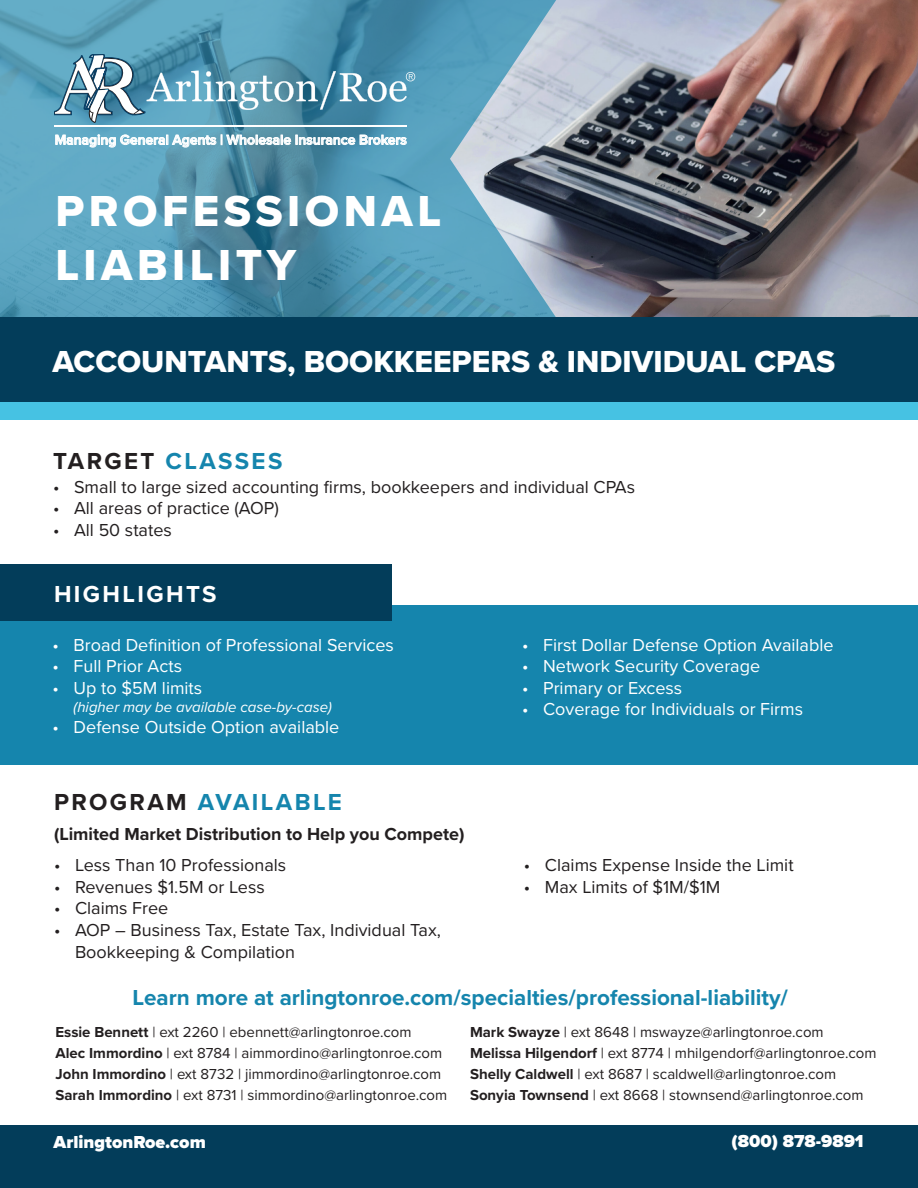
<style>
.page{position:relative;width:918px;height:1188px;background:#fff}
.page>*{position:absolute;margin:0;border:0;box-sizing:border-box;transform-origin:0 0}
.t1{font:45px/54px "Proxima Nova Extrabld";letter-spacing:.1em;color:#fff}
.t2{font:31.5px "Proxima Nova Extrabld";color:#fff}
.t3{font:700 24px "Proxima Nova";letter-spacing:.1em;color:#1585ad}
.t4{font:700 24px "Proxima Nova";letter-spacing:.1em;color:#fff}
.t5{font:700 22.5px "Proxima Nova";color:#1585ad}
.t6{font:18px/21.6px "Proxima Nova";color:#231f20}
.t7{font:18px "Proxima Nova";color:#fff}
.t8{font:700 18px "Proxima Nova";color:#231f20}
.t9{font:900 18px "Proxima Nova";color:#fff}
.t10{font:15px "Proxima Nova";color:#231f20}
.t11{font:italic 15px "Proxima Nova";color:#fff}
.t12{font:600 13.95px "Proxima Nova";color:#fff}
.s1{color:#231f20}
.s2{font-weight:700}
</style>
<div class="page">
<img style="left:556px;top:0;width:362px;height:318px">
<svg style="left:0;top:0;width:556px;height:318px;background:#5d9db6"></svg>
<svg style="left:54px;top:54px;width:361px;height:69px;background:#659eb5"></svg>
<hr style="left:54px;top:125px;width:353px;height:2px;background:#fff">
<div style="left:0;top:605px;width:918px;height:160px;background:#1585ad"></div>
<div style="left:0;top:564px;width:391px;height:57px;background:#033d5a"></div>
<div style="left:0;top:1126px;width:918px;height:62px;background:#033d5a"></div>
<div style="left:0;top:318px;width:918px;height:84px;background:#033d5a"></div>
<div style="left:0;top:402px;width:918px;height:18px;background:#46c2e3"></div>
<p class="t12" style="left:55px;top:129px;width:354px">Managing General Agents | Wholesale Insurance Brokers</p>
<p class="t1" style="left:55px;top:184px;width:387px">PROFESSIONAL<br>LIABILITY</p>
<p class="t2" style="left:53px;top:338px;width:784px">ACCOUNTANTS, BOOKKEEPERS &amp; INDIVIDUAL CPAS</p>
<p class="t3" style="left:53px;top:443px;width:231px"><span class="s1">TARGET</span> CLASSES</p>
<p class="t6" style="left:53px;top:475px;width:584px">• Small to large sized accounting firms, bookkeepers and individual CPAs</p>
<p class="t6" style="left:53px;top:497px;width:227px">• All areas of practice (AOP)</p>
<p class="t6" style="left:53px;top:518px;width:120px">• All 50 states</p>
<p class="t4" style="left:54px;top:576px;width:164px">HIGHLIGHTS</p>
<p class="t7" style="left:53px;top:631px;width:343px">• Broad Definition of Professional Services</p>
<p class="t7" style="left:53px;top:653px;width:131px">• Full Prior Acts</p>
<p class="t7" style="left:53px;top:674px;width:151px">• Up to $5M limits</p>
<p class="t11" style="left:74px;top:696px;width:260px">(higher may be available case-by-case)</p>
<p class="t7" style="left:53px;top:714px;width:288px">• Defense Outside Option available</p>
<p class="t3" style="left:54px;top:784px;width:289px"><span class="s1">PROGRAM</span> AVAILABLE</p>
<p class="t8" style="left:54px;top:821px;width:412px">(Limited Market Distribution to Help you Compete)</p>
<p class="t6" style="left:54px;top:854px;width:234px">• Less Than 10 Professionals</p>
<p class="t6" style="left:54px;top:875px;width:212px">• Revenues $1.5M or Less</p>
<p class="t6" style="left:54px;top:897px;width:116px">• Claims Free</p>
<p class="t6" style="left:75px;top:918px;width:368px;text-indent:-21px">• AOP – Business Tax, Estate Tax, Individual Tax,<br>Bookkeeping &amp; Compilation</p>
<p class="t7" style="left:522px;top:631px;width:313px">• First Dollar Defense Option Available</p>
<p class="t7" style="left:522px;top:653px;width:240px">• Network Security Coverage</p>
<p class="t7" style="left:522px;top:674px;width:162px">• Primary or Excess</p>
<p class="t7" style="left:522px;top:696px;width:282px">• Coverage for Individuals or Firms</p>
<p class="t6" style="left:524px;top:854px;width:271px">• Claims Expense Inside the Limit</p>
<p class="t6" style="left:524px;top:875px;width:198px">• Max Limits of $1M/$1M</p>
<p class="t5" style="left:133px;top:980px;width:657px">Learn more at arlingtonroe.com/specialties/professional-liability/</p>
<p class="t10" style="left:55px;top:1021px;width:358px"><span class="s2">Essie Bennett</span> | ext 2260 | ebennett@arlingtonroe.com</p>
<p class="t10" style="left:55px;top:1042px;width:388px"><span class="s2">Alec Immordino</span> | ext 8784 | aimmordino@arlingtonroe.com</p>
<p class="t10" style="left:55px;top:1063px;width:387px"><span class="s2">John Immordino</span> | ext 8732 | jimmordino@arlingtonroe.com</p>
<p class="t10" style="left:55px;top:1084px;width:393px"><span class="s2">Sarah Immordino</span> | ext 8731 | simmordino@arlingtonroe.com</p>
<p class="t10" style="left:470px;top:1021px;width:355px"><span class="s2">Mark Swayze</span> | ext 8648 | mswayze@arlingtonroe.com</p>
<p class="t10" style="left:470px;top:1042px;width:408px"><span class="s2">Melissa Hilgendorf</span> | ext 8774 | mhilgendorf@arlingtonroe.com</p>
<p class="t10" style="left:470px;top:1063px;width:368px"><span class="s2">Shelly Caldwell</span> | ext 8687 | scaldwell@arlingtonroe.com</p>
<p class="t10" style="left:470px;top:1084px;width:395px"><span class="s2">Sonyia Townsend</span> | ext 8668 | stownsend@arlingtonroe.com</p>
<p class="t9" style="left:54px;top:1128px;width:154px">ArlingtonRoe.com</p>
<p class="t9" style="left:732px;top:1127px;width:133px">(800) 878-9891</p>
</div>
